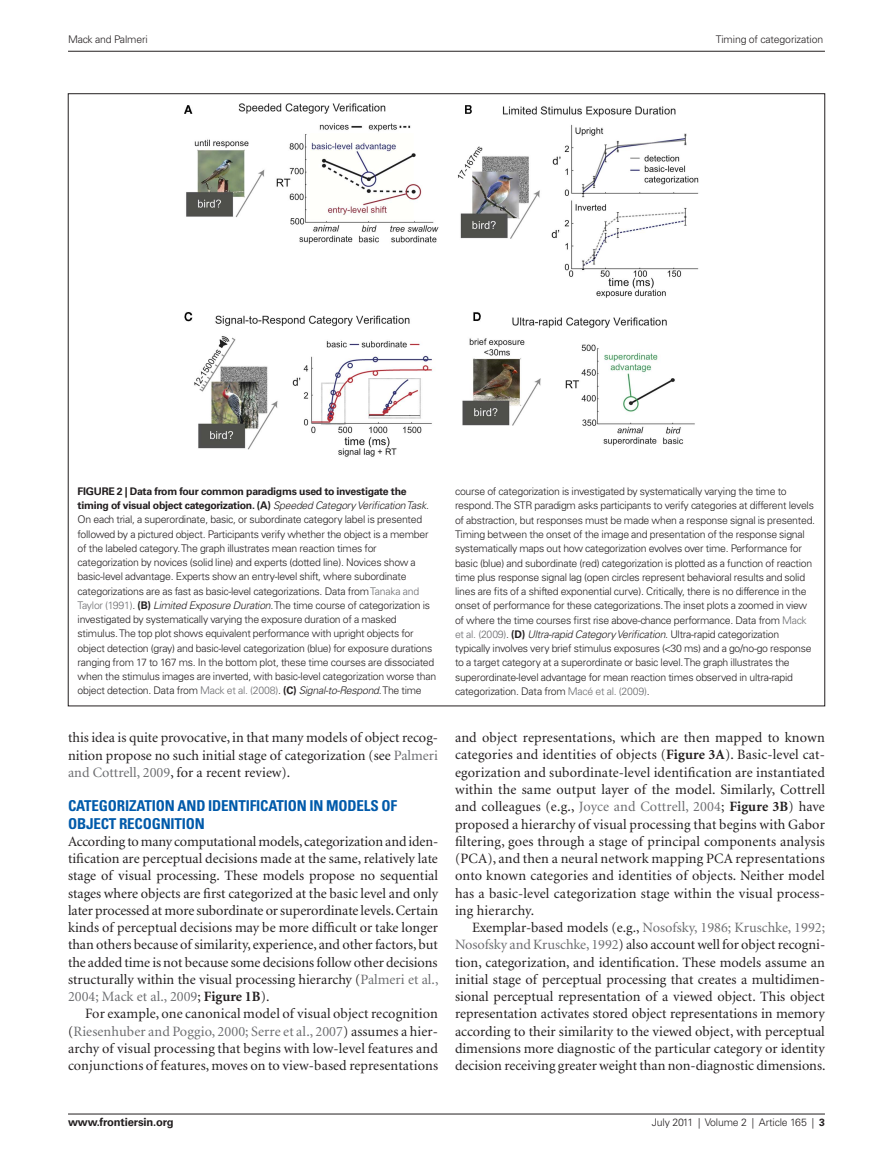
<style>
.page{position:relative;width:893px;height:1170px;background:#fff}
.page>*{position:absolute;margin:0;border:0;box-sizing:border-box;transform-origin:0 0}
.t1{font:700 condensed 15px/17.2px "Univers";letter-spacing:-.01em;color:#015aaa}
.t2{font:14.25px/17.2px "Minion";color:#231f20;text-align:justify}
.t3{font:700 11.25px "Univers";letter-spacing:-.015em;color:#231f20}
.t4{font:300 10.5px/14.2px "Univers";letter-spacing:-.025em;color:#231f20}
.s1{font-weight:700}
.s2{font-style:italic}
.s3{color:#6c6d70}
</style>
<div class="page">
<img style="left:185px;top:103px;width:514px;height:354px">
<hr style="left:68px;top:51px;width:757px;height:1px;background:#231f20">
<hr style="left:68px;top:1113px;width:757px;height:1px;background:#231f20">
<p class="t4" style="left:68px;top:32px;width:81px">Mack and Palmeri</p>
<p class="t4" style="left:716px;top:32px;width:109px">Timing of categorization</p>
<p class="t4" style="left:78px;top:484px;width:360px"><span class="s1">Figure 2 | Data from four common paradigms used to investigate the timing of visual object categorization. (A)</span> <span class="s2">Speeded Category Verification Task</span>.<br>On each trial, a superordinate, basic, or subordinate category label is presented followed by a pictured object. Participants verify whether the object is a member of the labeled category. The graph illustrates mean reaction times for categorization by novices (solid line) and experts (dotted line). Novices show a basic-level advantage. Experts show an entry-level shift, where subordinate categorizations are as fast as basic-level categorizations. Data from <span class="s3">Tanaka and Taylor (1991)</span>. <span class="s1">(B)</span> <span class="s2">Limited Exposure Duration.</span> The time course of categorization is investigated by systematically varying the exposure duration of a masked stimulus. The top plot shows equivalent performance with upright objects for object detection (gray) and basic-level categorization (blue) for exposure durations ranging from 17 to 167 ms. In the bottom plot, these time courses are dissociated when the stimulus images are inverted, with basic-level categorization worse than object detection. Data from <span class="s3">Mack et al. (2008)</span>. <span class="s1">(C)</span> <span class="s2">Signal-to-Respond</span>. The time</p>
<p class="t4" style="left:455px;top:484px;width:362px">course of categorization is investigated by systematically varying the time to respond. The STR paradigm asks participants to verify categories at different levels of abstraction, but responses must be made when a response signal is presented.<br>Timing between the onset of the image and presentation of the response signal systematically maps out how categorization evolves over time. Performance for basic (blue) and subordinate (red) categorization is plotted as a function of reaction time plus response signal lag (open circles represent behavioral results and solid lines are fits of a shifted exponential curve). Critically, there is no difference in the onset of performance for these categorizations. The inset plots a zoomed in view of where the time courses first rise above-chance performance. Data from <span class="s3">Mack et al. (2009)</span>. <span class="s1">(D)</span> <span class="s2">Ultra-rapid Category Verification.</span> Ultra-rapid categorization typically involves very brief stimulus exposures ( 30 ms) and a go/no-go response to a target category at a superordinate or basic level. The graph illustrates the superordinate-level advantage for mean reaction times observed in ultra-rapid categorization. Data from <span class="s3">Macé et al. (2009)</span>.</p>
<h2 class="t2" style="left:68px;top:729px;width:371px">this idea is quite provocative, in that many models of object recog&shy;nition propose no such initial stage of categorization (see <span class="s3">Palmeri and Cottrell, 2009</span>, for a recent review).</h2>
<h1 class="t1" style="left:68px;top:797px;width:331px">CATEGORIZATION AND IDENTIFICATION IN MODELS OF<br>OBJECT RECOGNITION</h1>
<p class="t2" style="left:68px;top:833px;width:372px">According to many computational models, categorization and iden&shy;tification are perceptual decisions made at the same, relatively late stage of visual processing. These models propose no sequential stages where objects are first categorized at the basic level and only later processed at more subordinate or superordinate levels. Certain kinds of perceptual decisions may be more difficult or take longer than others because of similarity, experience, and other factors, but the added time is not because some decisions follow other decisions structurally within the visual processing hierarchy (<span class="s3">Palmeri et al., 2004; Mack et al., 2009</span>; <span class="s1">Figure 1B</span>).</p>
<p class="t2" style="left:68px;top:1005px;width:372px;text-indent:17px">For example, one canonical model of visual object recognition (<span class="s3">Riesenhuber and Poggio, 2000; Serre et al., 2007</span>) assumes a hier&shy;archy of visual processing that begins with low-level features and conjunctions of features, moves on to view-based representations</p>
<p class="t2" style="left:455px;top:729px;width:371px">and object representations, which are then mapped to known categories and identities of objects (<span class="s1">Figure 3A</span>). Basic-level cat&shy;egorization and subordinate-level identification are instantiated within the same output layer of the model. Similarly, Cottrell and colleagues (e.g., <span class="s3">Joyce and Cottrell, 2004</span>; <span class="s1">Figure 3B</span>) have proposed a hierarchy of visual processing that begins with Gabor filtering, goes through a stage of principal components analysis (PCA), and then a neural network mapping PCA representations onto known categories and identities of objects. Neither model has a basic-level categorization stage within the visual process&shy;ing hierarchy.</p>
<p class="t2" style="left:455px;top:919px;width:372px;text-indent:17px">Exemplar-based models (e.g., <span class="s3">Nosofsky, 1986; Kruschke, 1992; Nosofsky and Kruschke, 1992</span>) also account well for object recogni&shy;tion, categorization, and identification. These models assume an initial stage of perceptual processing that creates a multidimen&shy;sional perceptual representation of a viewed object. This object representation activates stored object representations in memory according to their similarity to the viewed object, with perceptual dimensions more diagnostic of the particular category or identity decision receiving greater weight than non-diagnostic dimensions.</p>
<p class="t3" style="left:68px;top:1115px;width:107px">www.frontiersin.org</p>
<p class="t4" style="left:652px;top:1115px;width:174px">July 2011 | Volume 2 | Article 165 | <span class="s1">3</span></p>
</div>
